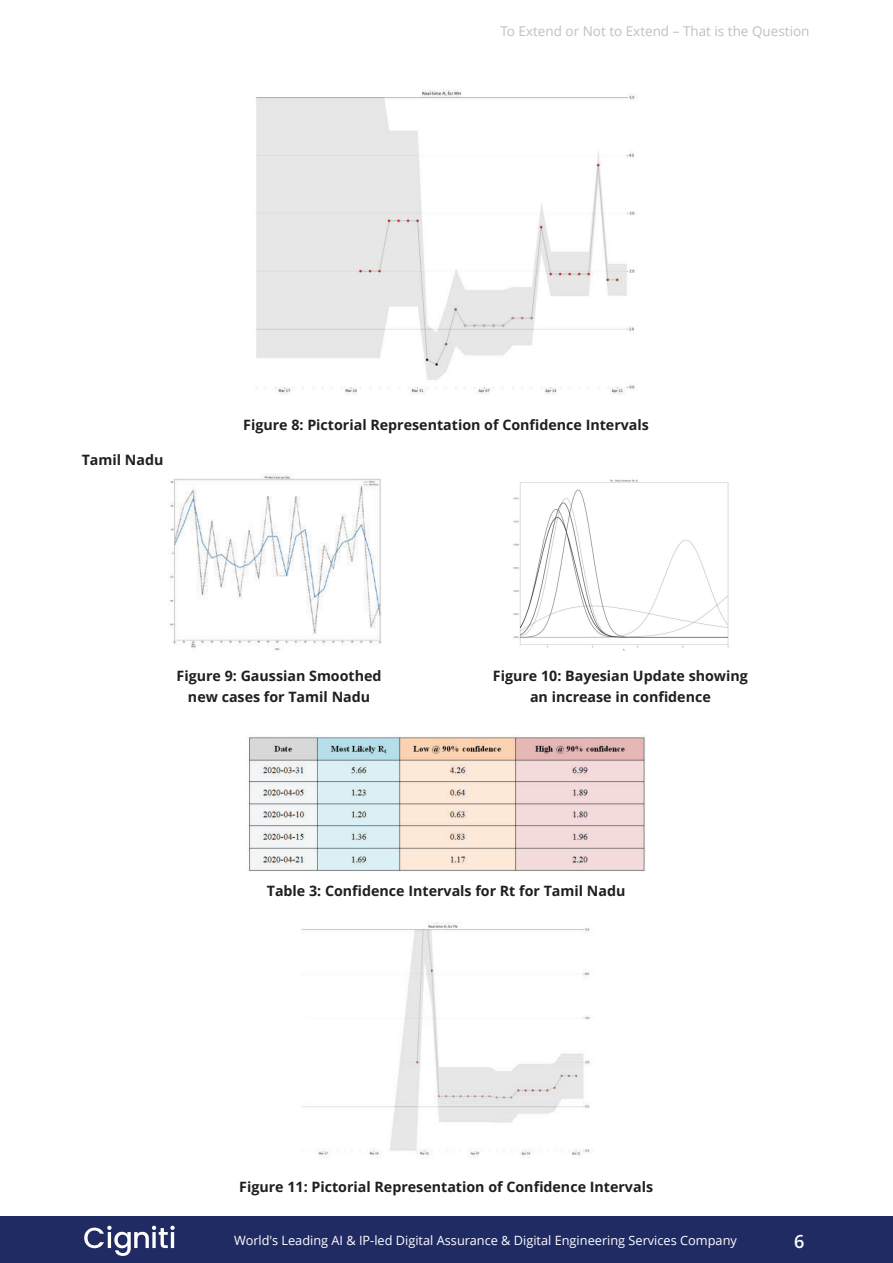
<style>
.page{position:relative;width:893px;height:1263px;background:#fff}
.page>*{position:absolute;margin:0;border:0;box-sizing:border-box;transform-origin:0 0}
.t1{font:600 18px "Open Sans";color:#fff}
.t2{font:700 14.25px/21px "Open Sans";color:#211e1e;text-align:center}
.t3{font:13.5px "Open Sans";color:#c1c0c0}
.t4{font:12.75px "Open Sans";color:#fff}
</style>
<div class="page">
<div style="left:0;top:1216px;width:893px;height:47px;background:#202b63"></div>
<svg style="left:84px;top:1226px;width:91px;height:30px"></svg>
<img style="left:255px;top:89px;width:380px;height:305px">
<img style="left:513px;top:479px;width:216px;height:171px">
<img style="left:169px;top:474px;width:212px;height:176px">
<img style="left:247px;top:736px;width:399px;height:135px">
<img style="left:301px;top:923px;width:289px;height:235px">
<p class="t3" style="left:500px;top:26px;width:311px">To Extend or Not to Extend – That is the Question</p>
<p class="t2" style="left:82px;top:449px;width:83px">Tamil Nadu</p>
<p class="t2" style="left:243px;top:414px;width:407px">Figure 8: Pictorial Representation of Confidence Intervals</p>
<p class="t2" style="left:177px;top:665px;width:207px">Figure 9: Gaussian Smoothed new cases for Tamil Nadu</p>
<p class="t2" style="left:493px;top:665px;width:256px">Figure 10: Bayesian Update showing an increase in confidence</p>
<p class="t2" style="left:267px;top:880px;width:360px">Table 3: Confidence Intervals for Rt for Tamil Nadu</p>
<p class="t2" style="left:239px;top:1176px;width:415px">Figure 11: Pictorial Representation of Confidence Intervals</p>
<p class="t4" style="left:234px;top:1235px;width:504px">World's Leading AI &amp; IP-led Digital Assurance &amp; Digital Engineering Services Company</p>
<p class="t1" style="left:794px;top:1231px;width:12px">6</p>
</div>
